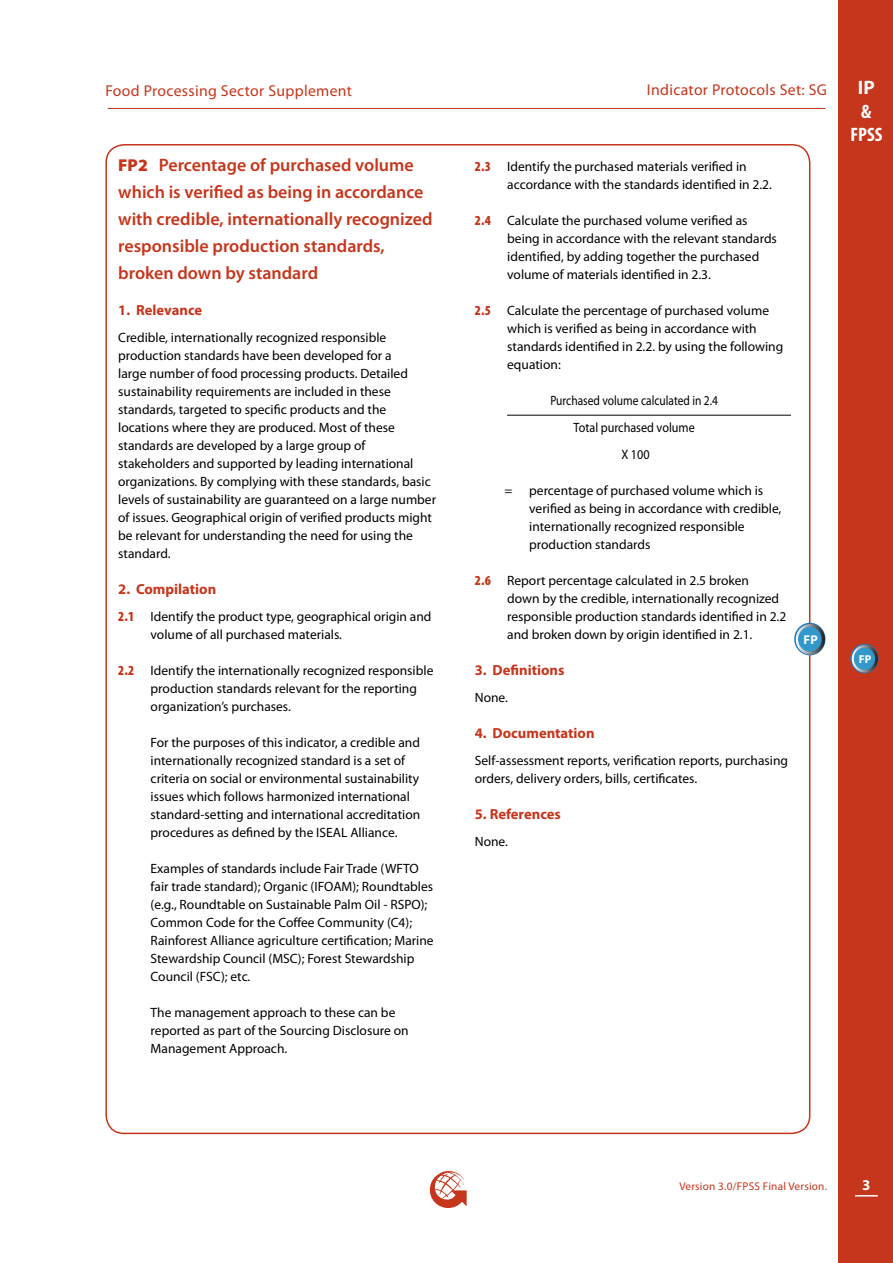
<style>
.page{position:relative;width:893px;height:1263px;background:#fff}
.page>*{position:absolute;margin:0;border:0;box-sizing:border-box;transform-origin:0 0}
.t1{font:700 condensed 19.5px/23.4px "Myriad Pro";color:#fff;text-align:center}
.t2{font:700 19.5px "Myriad Pro";color:#fff}
.t3{font:600 18px/27px "Myriad Pro";color:#c5361c}
.t4{font:15.75px "Myriad Pro";letter-spacing:.02em;color:#c5361c}
.t5{font:700 15px "Myriad Pro";color:#fff}
.t6{font:700 14.7px "Myriad Pro";color:#c5361c}
.t7{font:13.5px/18px "Myriad Pro";color:#000}
.t8{font:13.5px/27px "Myriad Pro";color:#000;text-align:center;scale:.85 1}
.t9{font:700 12.75px "Myriad Pro";color:#fff}
.t10{font:700 11.4px "Myriad Pro";color:#fff}
.t11{font:11.25px "Myriad Pro";letter-spacing:.02em;color:#c5361c}
.s1{font-weight:900;font-size:17.25px}
.s2{font-weight:900;font-stretch:condensed;font-size:13.8px;color:#c5361c}
</style>
<div class="page">
<div style="left:839px;top:0;width:54px;height:1263px;background:#c5361c"></div>
<svg style="left:855px;top:1195px;width:23px;height:1px"></svg>
<hr style="left:108px;top:108px;width:717px;height:1px;background:#c5361c">
<svg style="left:430px;top:1171px;width:37px;height:37px"></svg>
<svg style="left:850px;top:644px;width:28px;height:29px"></svg>
<div style="left:854px;top:648px;width:20px;height:21px;background:#3298cb;border-radius:50%"></div>
<div style="left:854px;top:647px;width:21px;height:23px;border:1px solid #3298cb;border-radius:50%"></div>
<svg style="left:794px;top:623px;width:31px;height:32px"></svg>
<div style="left:799px;top:627px;width:22px;height:24px;background:#3298cb;border-radius:50%"></div>
<div style="left:798px;top:627px;width:24px;height:24px;border:1px solid #3298cb;border-radius:50%"></div>
<hr style="left:507px;top:415px;width:284px;height:1px;background:#000">
<p class="t4" style="left:105px;top:81px;width:248px">Food Processing Sector Supplement</p>
<h2 class="t3" style="left:118px;top:151px;width:316px"><span class="s1">FP2</span> Percentage of purchased volume which is verified as being in accordance with credible, internationally recognized responsible production standards, broken down by standard</h2>
<p class="t6" style="left:118px;top:300px;width:85px">1. Relevance</p>
<p class="t7" style="left:118px;top:328px;width:319px">Credible, internationally recognized responsible production standards have been developed for a<br>large number of food processing products. Detailed sustainability requirements are included in these standards, targeted to specific products and the locations where they are produced. Most of these standards are developed by a large group of stakeholders and supported by leading international organizations. By complying with these standards, basic levels of sustainability are guaranteed on a large number of issues. Geographical origin of verified products might be relevant for understanding the need for using the standard.</p>
<p class="t6" style="left:118px;top:579px;width:100px">2. Compilation</p>
<p class="t7" style="left:151px;top:607px;width:282px;text-indent:-32px"><span class="s2">2.1</span> Identify the product type, geographical origin and volume of all purchased materials.</p>
<p class="t7" style="left:151px;top:661px;width:284px;text-indent:-32px"><span class="s2">2.2</span> Identify the internationally recognized responsible production standards relevant for the reporting organization’s purchases.</p>
<p class="t7" style="left:151px;top:733px;width:271px">For the purposes of this indicator, a credible and internationally recognized standard is a set of criteria on social or environmental sustainability issues which follows harmonized international standard-setting and international accreditation procedures as defined by the ISEAL Alliance.</p>
<p class="t7" style="left:151px;top:859px;width:285px">Examples of standards include Fair Trade (WFTO fair trade standard); Organic (IFOAM); Roundtables (e.g., Roundtable on Sustainable Palm Oil - RSPO); Common Code for the Coffee Community (C4); Rainforest Alliance agriculture certification; Marine Stewardship Council (MSC); Forest Stewardship Council (FSC); etc.</p>
<p class="t7" style="left:151px;top:1003px;width:259px">The management approach to these can be reported as part of the Sourcing Disclosure on<br>Management Approach.</p>
<p class="t4" style="left:647px;top:80px;width:182px">Indicator Protocols Set: SG</p>
<h1 class="t2" style="left:858px;top:75px;width:18px">IP</h1>
<h1 class="t1" style="left:850px;top:99px;width:33px">&amp;<br>FPSS</h1>
<p class="t7" style="left:507px;top:157px;width:266px;text-indent:-32px"><span class="s2">2.3</span> Identify the purchased materials verified in accordance with the standards identified in 2.2.</p>
<p class="t7" style="left:507px;top:211px;width:271px;text-indent:-32px"><span class="s2">2.4</span> Calculate the purchased volume verified as being in accordance with the relevant standards identified, by adding together the purchased volume of materials identified in 2.3.</p>
<p class="t7" style="left:507px;top:301px;width:277px;text-indent:-32px"><span class="s2">2.5</span> Calculate the percentage of purchased volume which is verified as being in accordance with standards identified in 2.2. by using the following equation:</p>
<p class="t8" style="left:550px;top:387px;width:199px">Purchased volume calculated in 2.4<br>Total purchased volume<br>X 100</p>
<p class="t7" style="left:529px;top:481px;width:254px;text-indent:-25px">= percentage of purchased volume which is verified as being in accordance with credible, internationally recognized responsible production standards</p>
<p class="t7" style="left:507px;top:571px;width:281px;text-indent:-32px"><span class="s2">2.6</span> Report percentage calculated in 2.5 broken<br>down by the credible, internationally recognized responsible production standards identified in 2.2 and broken down by origin identified in 2.1.</p>
<p class="t6" style="left:475px;top:660px;width:91px">3. Definitions</p>
<p class="t7" style="left:475px;top:688px;width:35px">None.</p>
<p class="t6" style="left:475px;top:723px;width:121px">4. Documentation</p>
<p class="t7" style="left:475px;top:751px;width:315px">Self-assessment reports, verification reports, purchasing orders, delivery orders, bills, certificates.</p>
<p class="t6" style="left:475px;top:804px;width:88px">5. References</p>
<p class="t7" style="left:475px;top:832px;width:35px">None.</p>
<p class="t9" style="left:804px;top:631px;width:16px">FP</p>
<p class="t10" style="left:859px;top:652px;width:14px">FP</p>
<p class="t11" style="left:679px;top:1179px;width:149px">Version 3.0/FPSS Final Version.</p>
<p class="t5" style="left:862px;top:1175px;width:10px">3</p>
</div>
